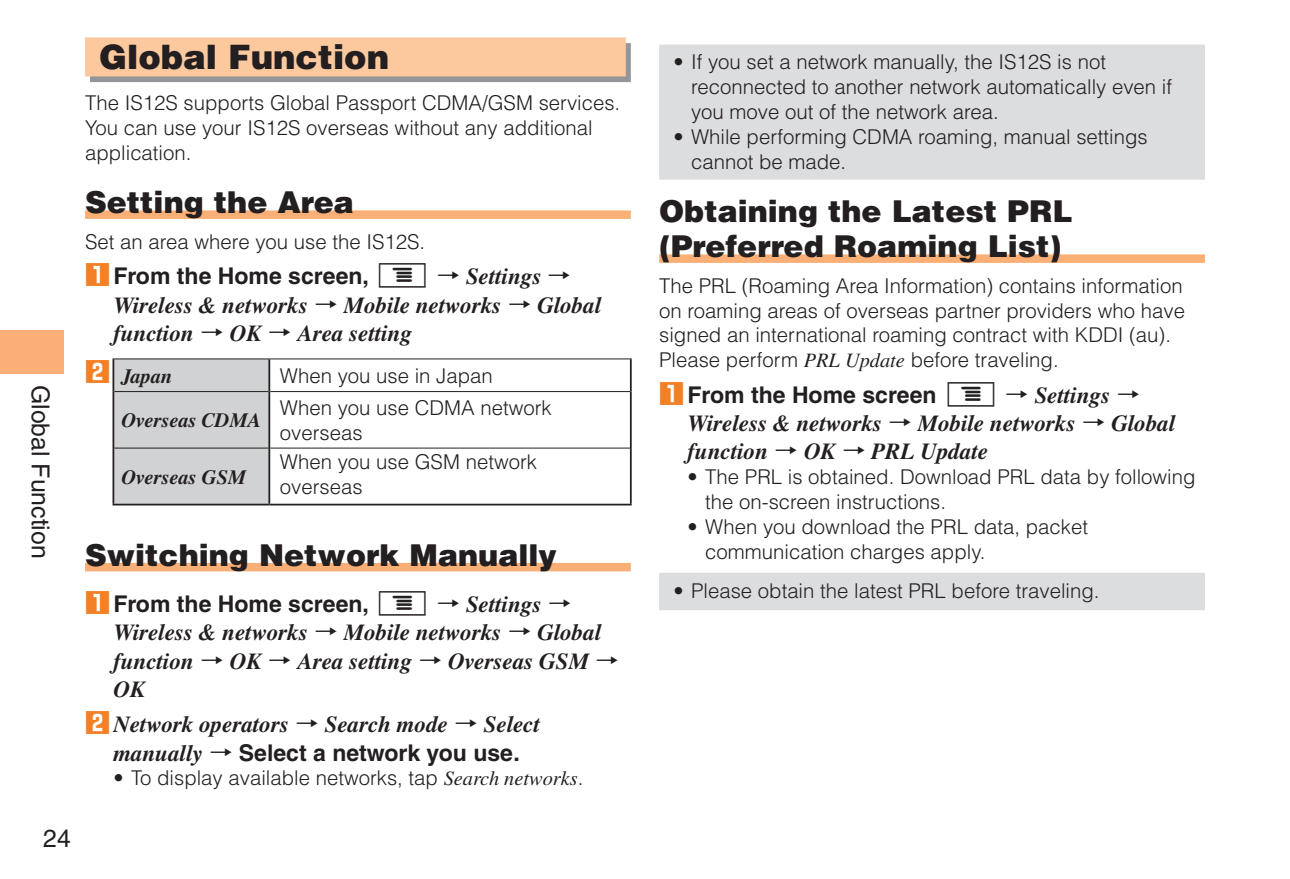
<style>
.page{position:relative;width:1290px;height:879px;background:#fff}
.page>*{position:absolute;margin:0;border:0;box-sizing:border-box;transform-origin:0 0}
.t1{font:900 33.75px "Helvetica";color:#231f20}
.t2{font:900 30px/35.5px "Helvetica";color:#231f20}
.t3{font:24.75px "Helvetica";color:#231f20}
.t4{font:italic 700 23px/28.2px "Times";color:#231f20}
.t5{font:700 23px "Helvetica";color:#231f20}
.t6{font:300 20.25px/24.8px "Helvetica";color:#231f20}
.t7{font:italic 700 20.25px "Times";color:#231f20}
.s1{font-family:"Shin Go Pro";font-size:25px;color:#f48026}
.s2{font-family:"Hayate";font-weight:400}
.s3{font-family:"Shin Go Pro";font-weight:500}
.s4{font-family:"Times";font-style:italic}
.s5{font-family:"Shin Go Pro";font-weight:500;font-style:normal}
.s6{font-family:"Shin Go Pro";font-style:normal;font-size:25px;color:#f48026}
.s7{font-family:"Times";font-weight:400;font-style:italic}
</style>
<div class="page">
<div style="left:0;top:331px;width:64px;height:43px;background:#faaf76"></div>
<div style="left:90px;top:43px;width:541px;height:39px;background:linear-gradient(to right,#939598,#939598)"></div>
<div style="left:85px;top:37px;width:541px;height:39px;background:#fcc99e"></div>
<div style="left:85px;top:210px;width:546px;height:9px;background:#faaf76"></div>
<div style="left:85px;top:563px;width:546px;height:8px;background:#faaf76"></div>
<div style="left:114px;top:359px;width:154px;height:145px;background:#d1d2d4"></div>
<svg style="left:270px;top:359px;width:360px;height:145px"></svg>
<hr style="left:630px;top:359px;width:2px;height:32px;background:#231f20">
<hr style="left:630px;top:391px;width:2px;height:57px;background:#231f20">
<hr style="left:630px;top:448px;width:2px;height:56px;background:#231f20">
<hr style="left:112px;top:358px;width:157px;height:1px;background:#231f20">
<hr style="left:269px;top:358px;width:363px;height:1px;background:#231f20">
<hr style="left:114px;top:391px;width:154px;height:1px;background:#231f20">
<hr style="left:270px;top:391px;width:360px;height:1px;background:#231f20">
<hr style="left:114px;top:448px;width:154px;height:1px;background:#231f20">
<hr style="left:270px;top:448px;width:360px;height:1px;background:#231f20">
<hr style="left:268px;top:359px;width:2px;height:32px;background:#231f20">
<hr style="left:268px;top:391px;width:2px;height:57px;background:#231f20">
<hr style="left:268px;top:448px;width:2px;height:56px;background:#231f20">
<hr style="left:112px;top:504px;width:157px;height:1px;background:#231f20">
<hr style="left:269px;top:504px;width:363px;height:1px;background:#231f20">
<hr style="left:112px;top:359px;width:2px;height:32px;background:#231f20">
<hr style="left:112px;top:391px;width:2px;height:57px;background:#231f20">
<hr style="left:112px;top:448px;width:2px;height:56px;background:#231f20">
<div style="left:659px;top:45px;width:546px;height:135px;background:#dcdddf"></div>
<div style="left:659px;top:254px;width:546px;height:9px;background:#faaf76"></div>
<div style="left:659px;top:573px;width:546px;height:37px;background:#dcdddf"></div>
<p class="t3" style="left:55px;top:385px;width:175px;rotate:90deg">Global Function</p>
<h1 class="t1" style="left:99px;top:35px;width:291px">Global Function</h1>
<p class="t6" style="left:85px;top:91px;width:537px">The IS12S supports Global Passport CDMA/GSM services.<br>You can use your IS12S overseas without any additional application.</p>
<h2 class="t2" style="left:85px;top:184px;width:270px">Setting the Area</h2>
<p class="t6" style="left:85px;top:229px;width:342px">Set an area where you use the IS12S.</p>
<p class="t5" style="left:85px;top:262px;width:487px"><span class="s1">1</span>From the Home screen, <span class="s2">t</span> <span class="s3">→</span> <span class="s4">Settings</span> <span class="s3">→</span></p>
<p class="t4" style="left:113px;top:290px;width:489px">Wireless &amp; networks <span class="s5">→</span> Mobile networks <span class="s5">→</span> Global function <span class="s5">→</span> OK <span class="s5">→</span> Area setting</p>
<p class="t7" style="left:85px;top:364px;width:89px"><span class="s6">2</span> Japan</p>
<p class="t6" style="left:280px;top:363px;width:214px">When you use in Japan</p>
<p class="t7" style="left:121px;top:409px;width:141px">Overseas CDMA</p>
<p class="t6" style="left:280px;top:395px;width:273px">When you use CDMA network overseas</p>
<p class="t7" style="left:121px;top:465px;width:126px">Overseas GSM</p>
<p class="t6" style="left:280px;top:449px;width:259px">When you use GSM network overseas</p>
<h2 class="t2" style="left:85px;top:536px;width:473px">Switching Network Manually</h2>
<p class="t5" style="left:85px;top:590px;width:487px"><span class="s1">1</span>From the Home screen, <span class="s2">t</span> <span class="s3">→</span> <span class="s4">Settings</span> <span class="s3">→</span></p>
<p class="t4" style="left:113px;top:618px;width:507px">Wireless &amp; networks <span class="s5">→</span> Mobile networks <span class="s5">→</span> Global function <span class="s5">→</span> OK <span class="s5">→</span> Area setting <span class="s5">→</span> Overseas GSM <span class="s5">→<br></span>OK</p>
<p class="t4" style="left:85px;top:710px;width:457px"><span class="s6">2</span>Network operators <span class="s5">→</span> Search mode <span class="s5">→</span> Select</p>
<p class="t5" style="left:113px;top:738px;width:408px"><span class="s4">manually</span> <span class="s3">→</span> Select a network you use.</p>
<p class="t6" style="left:113px;top:766px;width:472px">• To display available networks, tap <span class="s7">Search networks</span>.</p>
<p class="t3" style="left:43px;top:824px;width:15px">24</p>
<p class="t6" style="left:691px;top:50px;width:482px;text-indent:-18px">• If you set a network manually, the IS12S is not reconnected to another network automatically even if you move out of the network area.</p>
<p class="t6" style="left:691px;top:124px;width:458px;text-indent:-18px">• While performing CDMA roaming, manual settings cannot be made.</p>
<h2 class="t2" style="left:659px;top:193px;width:415px">Obtaining the Latest PRL (Preferred Roaming List)</h2>
<p class="t6" style="left:659px;top:273px;width:527px">The PRL (Roaming Area Information) contains information on roaming areas of overseas partner providers who have signed an international roaming contract with KDDI (au).<br>Please perform <span class="s7">PRL Update</span> before traveling.</p>
<p class="t5" style="left:659px;top:380px;width:482px"><span class="s1">1</span>From the Home screen <span class="s2">t</span> <span class="s3">→</span> <span class="s4">Settings</span> <span class="s3">→</span></p>
<p class="t4" style="left:687px;top:409px;width:489px">Wireless &amp; networks <span class="s5">→</span> Mobile networks <span class="s5">→</span> Global function <span class="s5">→</span> OK <span class="s5">→</span> PRL Update</p>
<p class="t6" style="left:705px;top:464px;width:492px;text-indent:-18px">• The PRL is obtained. Download PRL data by following the on-screen instructions.</p>
<p class="t6" style="left:705px;top:514px;width:384px;text-indent:-18px">• When you download the PRL data, packet communication charges apply.</p>
<p class="t6" style="left:673px;top:578px;width:428px">• Please obtain the latest PRL before traveling.</p>
</div>
